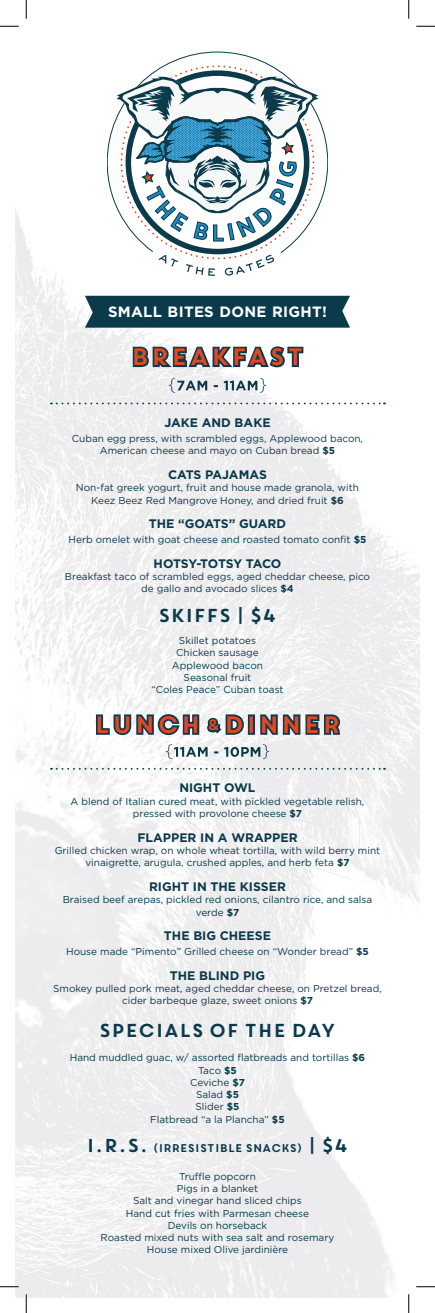
<style>
.page{position:relative;width:435px;height:1313px;background:#fff}
.page>*{position:absolute;margin:0;border:0;box-sizing:border-box;transform-origin:0 0}
.t1{font:23.75px "Core Circus";color:#e14825}
.t2{font:18.75px "Core Circus";letter-spacing:-.08em;color:#0b3a4b}
.t3{font:700 14.88px "Gotham";letter-spacing:.02em;color:#fff}
.t4{font:700 12.38px "Gotham";color:#0b3a4b}
.t5{font:700 12.38px "Gotham";letter-spacing:-.03em;color:#0b3a4b}
.t6{font:11.25px "Core Circus";letter-spacing:-.1em;color:#0b3a4b}
.t7{font:10px/12.4px "Gotham";color:#0b3a4b;text-align:center}
.s1{font-weight:700}
.s2{font-size:15px}
.s3{font-size:18.75px}
</style>
<div class="page">
<img style="left:15px;top:51px;width:405px;height:1247px">
<svg style="left:131px;top:343px;width:174px;height:27px"></svg>
<svg style="left:51px;top:402px;width:334px;height:2px"></svg>
<svg style="left:51px;top:711px;width:334px;height:101px"></svg>
<img style="left:169px;top:378px;width:6px;height:15px">
<img style="left:177px;top:381px;width:80px;height:9px">
<img style="left:260px;top:378px;width:6px;height:15px">
<div style="left:85px;top:296px;width:265px;height:32px;background:#0b3a4b"></div>
<img style="left:166px;top:744px;width:6px;height:15px">
<img style="left:174px;top:747px;width:86px;height:10px">
<img style="left:263px;top:744px;width:6px;height:15px">
<svg style="left:158px;top:259px;width:20px;height:8px"></svg>
<svg style="left:186px;top:264px;width:29px;height:12px"></svg>
<svg style="left:225px;top:259px;width:49px;height:16px"></svg>
<svg style="left:107px;top:52px;width:221px;height:201px"></svg>
<svg style="left:121px;top:65px;width:193px;height:194px"></svg>
<svg style="left:116px;top:77px;width:202px;height:164px"></svg>
<svg style="left:0;top:25px;width:19px;height:2px"></svg>
<svg style="left:416px;top:25px;width:19px;height:2px"></svg>
<svg style="left:0;top:1285px;width:19px;height:2px"></svg>
<svg style="left:416px;top:1285px;width:19px;height:2px"></svg>
<svg style="left:25px;top:0;width:2px;height:19px"></svg>
<svg style="left:25px;top:1294px;width:2px;height:18px"></svg>
<svg style="left:408px;top:0;width:2px;height:19px"></svg>
<svg style="left:408px;top:1294px;width:2px;height:18px"></svg>
<p class="t3" style="left:108px;top:303px;width:220px">SMALL BITES DONE RIGHT!</p>
<p class="t1" style="left:130px;top:341px;width:176px">BREAKFAST</p>
<p class="t4" style="left:164px;top:416px;width:108px">JAKE AND BAKE</p>
<p class="t7" style="left:72px;top:432px;width:293px">Cuban egg press, with scrambled eggs, Applewood bacon,<br>American cheese and mayo on Cuban bread <span class="s1">$5</span></p>
<p class="t4" style="left:168px;top:467px;width:100px">CATS PAJAMAS</p>
<p class="t7" style="left:76px;top:481px;width:285px">Non-fat greek yogurt, fruit and house made granola, with<br>Keez Beez Red Mangrove Honey, and dried fruit <span class="s1">$6</span></p>
<p class="t4" style="left:149px;top:517px;width:139px">THE “GOATS” GUARD</p>
<p class="t7" style="left:69px;top:533px;width:299px">Herb omelet with goat cheese and roasted tomato confit <span class="s1">$5</span></p>
<p class="t5" style="left:154px;top:556px;width:129px">HOTSY-TOTSY TACO</p>
<p class="t7" style="left:65px;top:570px;width:307px">Breakfast taco of scrambled eggs, aged cheddar cheese, pico de gallo and avocado slices <span class="s1">$4</span></p>
<p class="t2" style="left:158px;top:603px;width:121px">SKIFFS | $4</p>
<p class="t7" style="left:151px;top:634px;width:134px">Skillet potatoes<br>Chicken sausage<br>Applewood bacon<br>Seasonal fruit<br>“Coles Peace” Cuban toast</p>
<p class="t1" style="left:93px;top:708px;width:250px">LUNCH <span class="s2">&amp;</span> DINNER</p>
<p class="t4" style="left:179px;top:781px;width:78px">NIGHT OWL</p>
<p class="t7" style="left:71px;top:795px;width:295px">A blend of Italian cured meat, with pickled vegetable relish, pressed with provolone cheese <span class="s1">$7</span></p>
<p class="t4" style="left:137px;top:830px;width:162px">FLAPPER IN A WRAPPER</p>
<p class="t7" style="left:55px;top:844px;width:327px">Grilled chicken wrap, on whole wheat tortilla, with wild berry mint vinaigrette, arugula, crushed apples, and herb feta <span class="s1">$7</span></p>
<p class="t4" style="left:149px;top:879px;width:138px">RIGHT IN THE KISSER</p>
<p class="t7" style="left:63px;top:893px;width:311px">Braised beef arepas, pickled red onions, cilantro rice, and salsa verde <span class="s1">$7</span></p>
<p class="t4" style="left:164px;top:928px;width:109px">THE BIG CHEESE</p>
<p class="t7" style="left:66px;top:945px;width:304px">House made “Pimento” Grilled cheese on “Wonder bread” <span class="s1">$5</span></p>
<p class="t4" style="left:170px;top:968px;width:97px">THE BLIND PIG</p>
<p class="t7" style="left:53px;top:982px;width:330px">Smokey pulled pork meat, aged cheddar cheese, on Pretzel bread, cider barbeque glaze, sweet onions <span class="s1">$7</span></p>
<p class="t2" style="left:98px;top:1017px;width:240px">SPECIALS OF THE DAY</p>
<p class="t7" style="left:70px;top:1051px;width:297px">Hand muddled guac, w/ assorted flatbreads and tortillas <span class="s1">$6<br></span>Taco <span class="s1">$5<br></span>Ceviche <span class="s1">$7<br></span>Salad <span class="s1">$5<br></span>Slider <span class="s1">$5<br></span>Flatbread “a la Plancha” <span class="s1">$5</span></p>
<p class="t6" style="left:86px;top:1140px;width:265px"><span class="s3">I.R.S.</span> (IRRESISTIBLE SNACKS) <span class="s3">| $4</span></p>
<p class="t7" style="left:101px;top:1169px;width:235px">Truffle popcorn<br>Pigs in a blanket<br>Salt and vinegar hand sliced chips<br>Hand cut fries with Parmesan cheese<br>Devils on horseback<br>Roasted mixed nuts with sea salt and rosemary<br>House mixed Olive jardinière</p>
</div>
